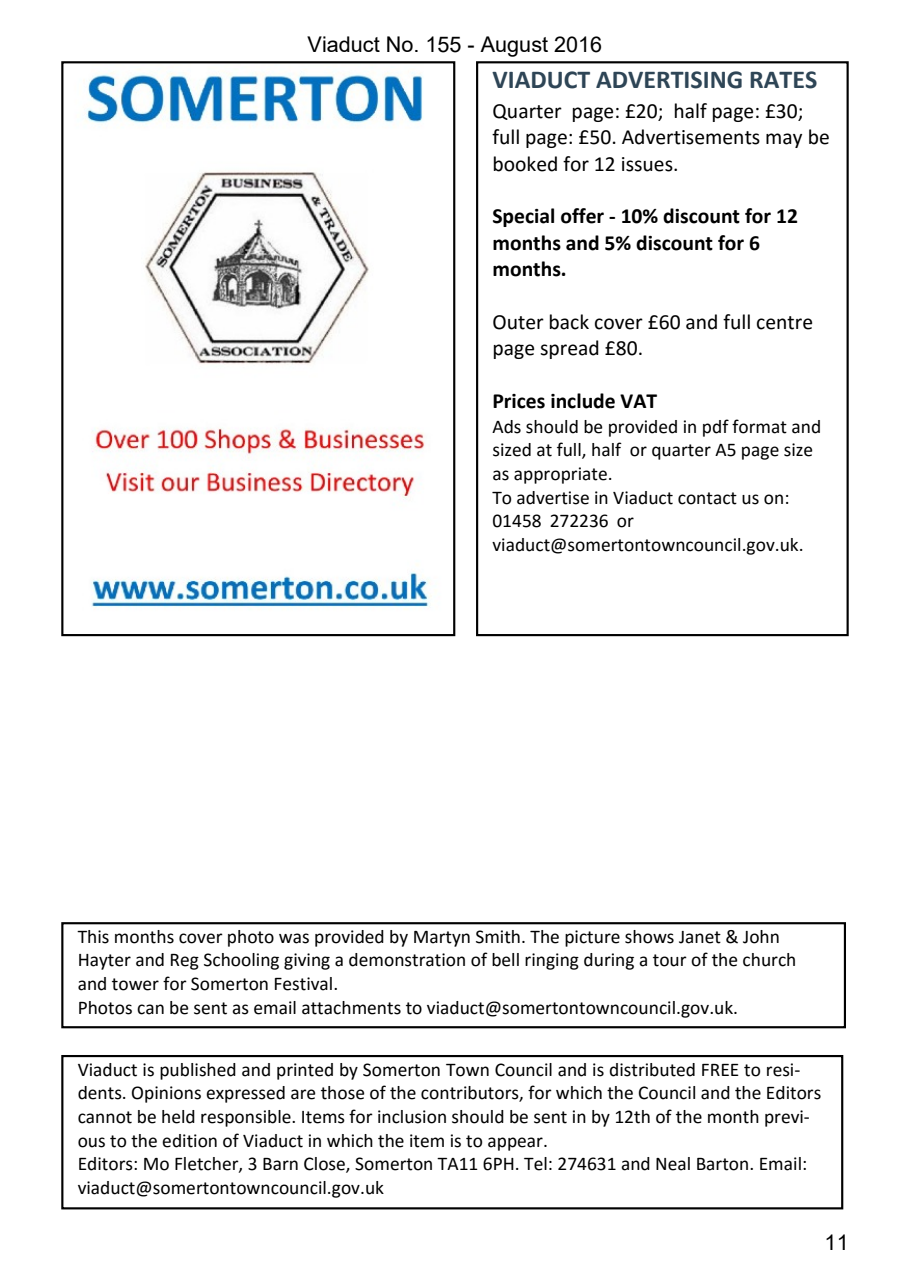
<style>
.page{position:relative;width:910px;height:1286px;background:#fff}
.page>*{position:absolute;margin:0;border:0;box-sizing:border-box;transform-origin:0 0}
.t1{font:700 25.95px "Calibri";color:#2e4556}
.t2{font:21.6px/26.4px "Calibri";color:#000}
.t3{font:700 21.6px/26.4px "Calibri";color:#000}
.t4{font:21.6px "Arial";color:#000}
.t5{font:19.5px/23.7px "Calibri";color:#000}
</style>
<div class="page">
<div style="left:61px;top:922px;width:784px;height:106px;border:2px solid #000"></div>
<img style="left:83px;top:69px;width:353px;height:541px">
<div style="left:61px;top:61px;width:394px;height:575px;border:2px solid #000"></div>
<div style="left:61px;top:1055px;width:782px;height:154px;border:2px solid #000"></div>
<div style="left:476px;top:61px;width:372px;height:575px;border:2px solid #000"></div>
<p class="t4" style="left:307px;top:36px;width:296px">Viaduct No. 155 - August 2016</p>
<h1 class="t1" style="left:492px;top:69px;width:326px">VIADUCT ADVERTISING RATES</h1>
<p class="t2" style="left:492px;top:99px;width:339px">Quarter page: £20; half page: £30; full page: £50. Advertisements may be booked for 12 issues.</p>
<p class="t3" style="left:492px;top:205px;width:307px">Special offer - 10% discount for 12 months and 5% discount for 6 months.</p>
<p class="t2" style="left:492px;top:310px;width:322px">Outer back cover £60 and full centre page spread £80.</p>
<p class="t3" style="left:492px;top:390px;width:166px">Prices include VAT</p>
<p class="t5" style="left:492px;top:416px;width:330px">Ads should be provided in pdf format and sized at full, half or quarter A5 page size as appropriate.<br>To advertise in Viaduct contact us on:<br>01458 272236 or viaduct@somertontowncouncil.gov.uk.</p>
<p class="t5" style="left:78px;top:926px;width:720px">This months cover photo was provided by Martyn Smith. The picture shows Janet &amp; John Hayter and Reg Schooling giving a demonstration of bell ringing during a tour of the church and tower for Somerton Festival.<br>Photos can be sent as email attachments to viaduct@somertontowncouncil.gov.uk.</p>
<p class="t5" style="left:78px;top:1059px;width:745px">Viaduct is published and printed by Somerton Town Council and is distributed FREE to resi&shy;dents. Opinions expressed are those of the contributors, for which the Council and the Editors cannot be held responsible. Items for inclusion should be sent in by 12th of the month previ&shy;ous to the edition of Viaduct in which the item is to appear.<br>Editors: Mo Fletcher, 3 Barn Close, Somerton TA11 6PH. Tel: 274631 and Neal Barton. Email: viaduct@somertontowncouncil.gov.uk</p>
<p class="t4" style="left:824px;top:1234px;width:26px">11</p>
</div>
